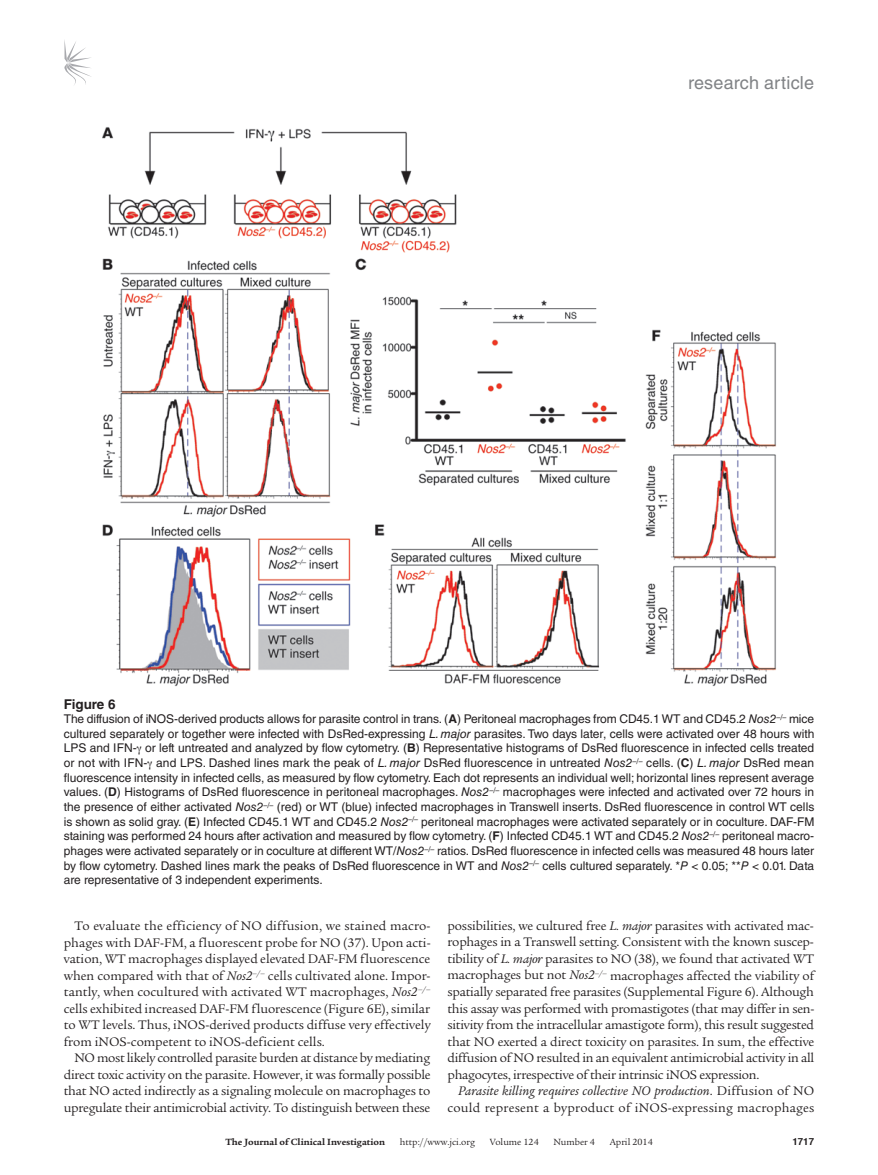
<style>
.page{position:relative;width:878px;height:1175px;background:#fff}
.page>*{position:absolute;margin:0;border:0;box-sizing:border-box;transform-origin:0 0}
.t1{font:18px "Helvetica LT Std";letter-spacing:.01em;color:#808285}
.t2{font:13.5px/16.5px "Legacy Serif Std";letter-spacing:-.005em;color:#231f20;text-align:justify}
.t3{font:13.5px/16.5px "Legacy Serif Std";letter-spacing:.015em;color:#231f20;text-align:right}
.t4{font:700 13.5px "Helvetica LT Std";color:#231f20}
.t5{font:12px/14.7px "Helvetica LT Std";color:#231f20}
.t6{font:9.75px "Legacy Serif Std";color:#231f20}
.t7{font:700 9.75px "Legacy Serif Std";color:#231f20}
.t8{font:700 9.75px "Helvetica";color:#231f20}
.s1{font-weight:700}
.s2{font-style:italic}
</style>
<div class="page">
<svg style="left:64px;top:40px;width:27px;height:45px"></svg>
<img style="left:102px;top:127px;width:674px;height:560px">
<h1 class="t1" style="left:688px;top:73px;width:127px">research article</h1>
<p class="t4" style="left:64px;top:695px;width:53px">Figure 6</p>
<p class="t5" style="left:64px;top:711px;width:752px">The diffusion of iNOS-derived products allows for parasite control in trans. (<span class="s1">A</span>) Peritoneal macrophages from CD45.1 WT and CD45.2 <span class="s2">Nos2</span><sup>–/–</sup> mice cultured separately or together were infected with DsRed-expressing <span class="s2">L. major</span> parasites. Two days later, cells were activated over 48 hours with LPS and IFN- or left untreated and analyzed by flow cytometry. (<span class="s1">B</span>) Representative histograms of DsRed fluorescence in infected cells treated or not with IFN- and LPS. Dashed lines mark the peak of <span class="s2">L. major</span> DsRed fluorescence in untreated <span class="s2">Nos2</span><sup>–/–</sup> cells. (<span class="s1">C</span>) <span class="s2">L. major</span> DsRed mean fluorescence intensity in infected cells, as measured by flow cytometry. Each dot represents an individual well; horizontal lines represent average values. (<span class="s1">D</span>) Histograms of DsRed fluorescence in peritoneal macrophages. <span class="s2">Nos2</span><sup>–/–</sup> macrophages were infected and activated over 72 hours in the presence of either activated <span class="s2">Nos2</span><sup>–/–</sup> (red) or WT (blue) infected macrophages in Transwell inserts. DsRed fluorescence in control WT cells is shown as solid gray. (<span class="s1">E</span>) Infected CD45.1 WT and CD45.2 <span class="s2">Nos2</span><sup>–/–</sup> peritoneal macrophages were activated separately or in coculture. DAF-FM staining was performed 24 hours after activation and measured by flow cytometry. (<span class="s1">F</span>) Infected CD45.1 WT and CD45.2 <span class="s2">Nos2</span><sup>–/–</sup> peritoneal macro&shy;phages were activated separately or in coculture at different WT/<span class="s2">Nos2</span><sup>–/–</sup> ratios. DsRed fluorescence in infected cells was measured 48 hours later by flow cytometry. Dashed lines mark the peaks of DsRed fluorescence in WT and <span class="s2">Nos2</span><sup>–/–</sup> cells cultured separately. *<span class="s2">P</span> &lt; 0.05; **<span class="s2">P</span> &lt; 0.01. Data are representative of 3 independent experiments.</p>
<p class="t2" style="left:64px;top:917px;width:368px;text-indent:11px">To evaluate the efficiency of NO diffusion, we stained macro&shy;phages with DAF-FM, a fluorescent probe for NO (37). Upon acti&shy;vation, WT macrophages displayed elevated DAF-FM fluorescence when compared with that of <span class="s2">Nos2</span><sup>–/–</sup> cells cultivated alone. Impor&shy;tantly, when cocultured with activated WT macrophages, <span class="s2">Nos2</span><sup>–/– </sup>cells exhibited increased DAF-FM fluorescence (Figure 6E), similar to WT levels. Thus, iNOS-derived products diffuse very effectively from iNOS-competent to iNOS-deficient cells.</p>
<p class="t2" style="left:64px;top:1049px;width:368px;text-indent:11px">NO most likely controlled parasite burden at distance by mediating direct toxic activity on the parasite. However, it was formally possible that NO acted indirectly as a signaling molecule on macrophages to upregulate their antimicrobial activity. To distinguish between these</p>
<p class="t2" style="left:447px;top:917px;width:368px">possibilities, we cultured free <span class="s2">L. major</span> parasites with activated mac&shy;rophages in a Transwell setting. Consistent with the known suscep&shy;tibility of <span class="s2">L. major</span> parasites to NO (38), we found that activated WT macrophages but not <span class="s2">Nos2</span><sup>–/–</sup> macrophages affected the viability of spatially separated free parasites (Supplemental Figure 6). Although this assay was performed with promastigotes (that may differ in sen&shy;sitivity from the intracellular amastigote form), this result suggested that NO exerted a direct toxicity on parasites. In sum, the effective diffusion of NO resulted in an equivalent antimicrobial activity in all phagocytes, irrespective of their intrinsic iNOS expression.</p>
<p class="t3" style="left:447px;top:1082px;width:368px"><span class="s2">Parasite killing requires collective NO production</span>. Diffusion of NO could represent a byproduct of iNOS-expressing macrophages</p>
<p class="t7" style="left:225px;top:1135px;width:161px">The Journal of Clinical Investigation</p>
<p class="t6" style="left:400px;top:1136px;width:77px">http://www.jci.org</p>
<p class="t6" style="left:489px;top:1136px;width:50px">Volume 124</p>
<p class="t6" style="left:553px;top:1136px;width:43px">Number 4</p>
<p class="t6" style="left:609px;top:1136px;width:45px">April 2014</p>
<p class="t8" style="left:792px;top:1133px;width:23px">1717</p>
</div>
